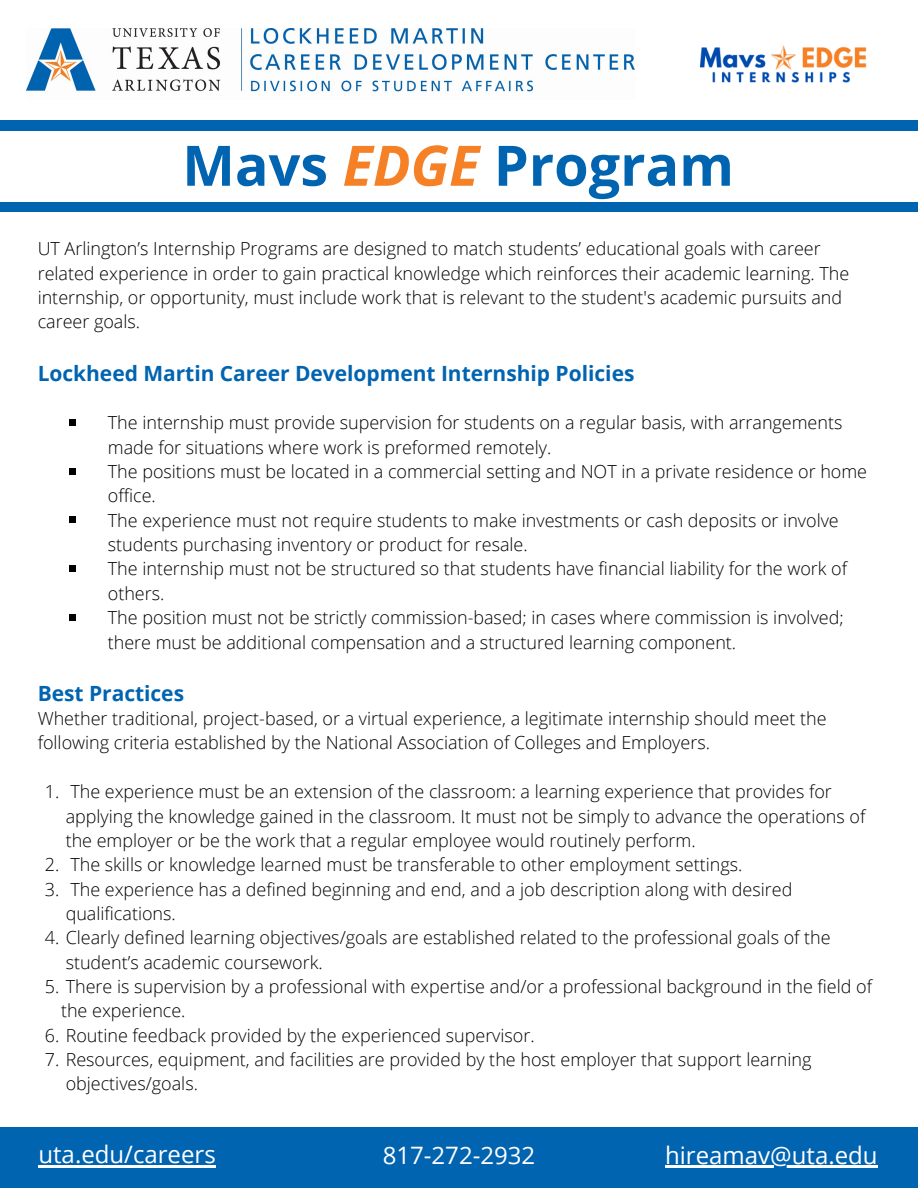
<style>
.page{position:relative;width:918px;height:1188px;background:#fff}
.page>*{position:absolute;margin:0;border:0;box-sizing:border-box;transform-origin:0 0}
.t1{font:700 55.8px "Open Sans";color:#0064b1}
.t2{font:24px "Open Sans";color:#fff}
.t3{font:700 21px "Open Sans";color:#0064b1}
.t4{font:300 18px/24.3px "Open Sans";color:#000}
.s1{font-style:italic;color:#f58025}
</style>
<div class="page">
<div style="left:0;top:121px;width:918px;height:91px;background:#0064b1"></div>
<div style="left:69px;top:419px;width:7px;height:7px;background:#000"></div>
<div style="left:69px;top:468px;width:7px;height:7px;background:#000"></div>
<div style="left:69px;top:516px;width:7px;height:7px;background:#000"></div>
<div style="left:69px;top:565px;width:7px;height:7px;background:#000"></div>
<div style="left:69px;top:614px;width:7px;height:7px;background:#000"></div>
<div style="left:0;top:1128px;width:918px;height:60px;background:#0064b1"></div>
<img style="left:26px;top:28px;width:609px;height:64px">
<div style="left:0;top:131px;width:918px;height:70px;background:#fff"></div>
<hr style="left:38px;top:1165px;width:178px;height:2px;background:#fff">
<hr style="left:665px;top:1165px;width:213px;height:3px;background:#fff">
<img style="left:700px;top:45px;width:167px;height:38px">
<h1 class="t1" style="left:182px;top:126px;width:553px">Mavs <span class="s1">EDGE</span> Program</h1>
<p class="t4" style="left:38px;top:236px;width:813px">UT Arlington’s Internship Programs are designed to match students’ educational goals with career related experience in order to gain practical knowledge which reinforces their academic learning. The internship, or opportunity, must include work that is relevant to the student's academic pursuits and career goals.</p>
<p class="t3" style="left:38px;top:358px;width:598px">Lockheed Martin Career Development Internship Policies</p>
<p class="t4" style="left:108px;top:410px;width:761px">The internship must provide supervision for students on a regular basis, with arrangements made for situations where work is preformed remotely.<br>The positions must be located in a commercial setting and NOT in a private residence or home office.<br>The experience must not require students to make investments or cash deposits or involve students purchasing inventory or product for resale.<br>The internship must not be structured so that students have financial liability for the work of others.<br>The position must not be strictly commission-based; in cases where commission is involved; there must be additional compensation and a structured learning component.</p>
<p class="t3" style="left:38px;top:678px;width:148px">Best Practices</p>
<p class="t4" style="left:38px;top:706px;width:790px">Whether traditional, project-based, or a virtual experience, a legitimate internship should meet the following criteria established by the National Association of Colleges and Employers.</p>
<p class="t4" style="left:45px;top:779px;width:16px">1.</p>
<p class="t4" style="left:66px;top:779px;width:801px">The experience must be an extension of the classroom: a learning experience that provides for applying the knowledge gained in the classroom. It must not be simply to advance the operations of the employer or be the work that a regular employee would routinely perform.<br>The skills or knowledge learned must be transferable to other employment settings.<br>The experience has a defined beginning and end, and a job description along with desired qualifications.</p>
<p class="t4" style="left:66px;top:925px;width:767px;text-indent:-21px">4. Clearly defined learning objectives/goals are established related to the professional goals of the student’s academic coursework.</p>
<p class="t4" style="left:61px;top:974px;width:813px;text-indent:-16px">5. There is supervision by a professional with expertise and/or a professional background in the field of the experience.</p>
<p class="t4" style="left:45px;top:1023px;width:491px">6. Routine feedback provided by the experienced supervisor.</p>
<p class="t4" style="left:66px;top:1047px;width:747px;text-indent:-21px">7. Resources, equipment, and facilities are provided by the host employer that support learning objectives/goals.</p>
<p class="t4" style="left:45px;top:852px;width:16px">2.<br>3.</p>
<h2 class="t2" style="left:38px;top:1138px;width:179px">uta.edu/careers</h2>
<h2 class="t2" style="left:383px;top:1138px;width:154px">817-272-2932</h2>
<h2 class="t2" style="left:665px;top:1138px;width:214px">hireamav@uta.edu</h2>
</div>
